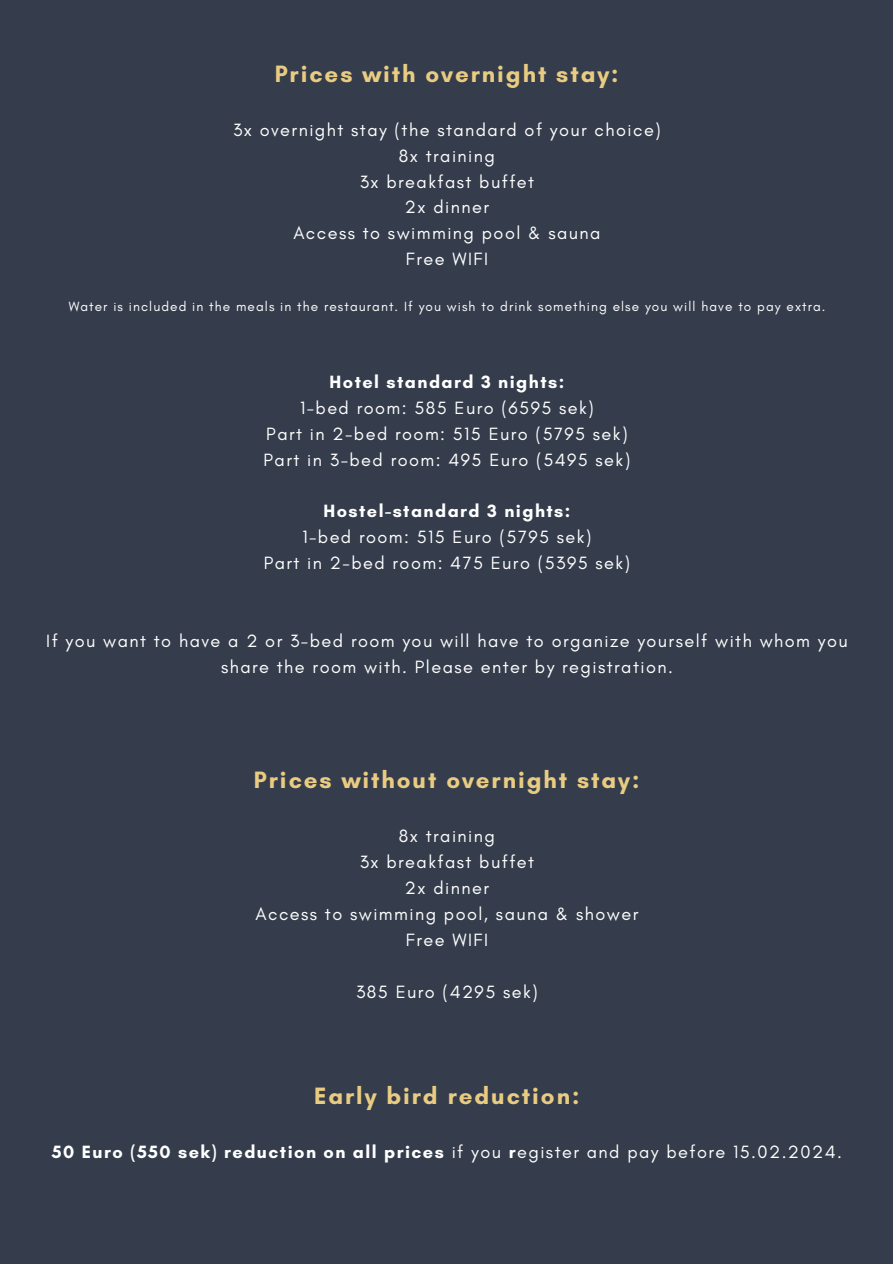
<style>
.page{position:relative;width:893px;height:1264px;background:#fff}
.page>*{position:absolute;margin:0;border:0;box-sizing:border-box;transform-origin:0 0}
.t1{font:700 24.15px "Glacial Indifference";letter-spacing:.08em;color:#e9cc81}
.t2{font:18.15px/25.8px "Glacial Indifference";letter-spacing:.08em;color:#fff;text-align:center}
.t3{font:700 18.15px "Glacial Indifference";letter-spacing:.08em;color:#fff}
.t4{font:13.65px "Glacial Indifference";letter-spacing:.08em;color:#fff}
.s1{font-weight:400}
</style>
<div class="page">
<div style="left:0;top:0;width:892px;height:1263px;background:#353d4c"></div>
<p class="t1" style="left:275px;top:59px;width:345px">Prices with overnight stay:</p>
<p class="t2" style="left:233px;top:116px;width:429px">3x overnight stay (the standard of your choice)</p>
<p class="t2" style="left:399px;top:142px;width:97px">8x training</p>
<p class="t2" style="left:359px;top:168px;width:176px">3x breakfast buffet</p>
<p class="t2" style="left:405px;top:194px;width:86px">2x dinner</p>
<p class="t2" style="left:293px;top:220px;width:309px">Access to swimming pool &amp; sauna</p>
<p class="t2" style="left:406px;top:246px;width:83px">Free WIFI</p>
<p class="t4" style="left:69px;top:298px;width:758px">Water is included in the meals in the restaurant. If you wish to drink something else you will have to pay extra.</p>
<p class="t3" style="left:329px;top:370px;width:236px">Hotel standard 3 nights:</p>
<p class="t2" style="left:300px;top:394px;width:295px">1-bed room: 585 Euro (6595 sek)</p>
<p class="t2" style="left:266px;top:420px;width:363px">Part in 2-bed room: 515 Euro (5795 sek)</p>
<p class="t2" style="left:263px;top:446px;width:368px">Part in 3-bed room: 495 Euro (5495 sek)</p>
<p class="t3" style="left:323px;top:500px;width:248px">Hostel-standard 3 nights:</p>
<p class="t2" style="left:302px;top:524px;width:290px">1-bed room: 515 Euro (5795 sek)</p>
<p class="t2" style="left:264px;top:550px;width:368px">Part in 2-bed room: 475 Euro (5395 sek)</p>
<p class="t2" style="left:46px;top:627px;width:802px">If you want to have a 2 or 3-bed room you will have to organize yourself with whom you share the room with. Please enter by registration.</p>
<p class="t1" style="left:254px;top:765px;width:387px">Prices without overnight stay:</p>
<p class="t2" style="left:399px;top:823px;width:97px">8x training</p>
<p class="t2" style="left:359px;top:849px;width:176px">3x breakfast buffet</p>
<p class="t2" style="left:405px;top:874px;width:86px">2x dinner</p>
<p class="t2" style="left:255px;top:900px;width:384px">Access to swimming pool, sauna &amp; shower</p>
<p class="t2" style="left:406px;top:926px;width:83px">Free WIFI</p>
<p class="t2" style="left:356px;top:978px;width:183px">385 Euro (4295 sek)</p>
<p class="t1" style="left:314px;top:1081px;width:267px">Early bird reduction:</p>
<p class="t3" style="left:52px;top:1141px;width:791px">50 Euro (550 sek) reduction on all prices <span class="s1">if you</span> r<span class="s1">egister and pay before 15.02.2024.</span></p>
</div>
